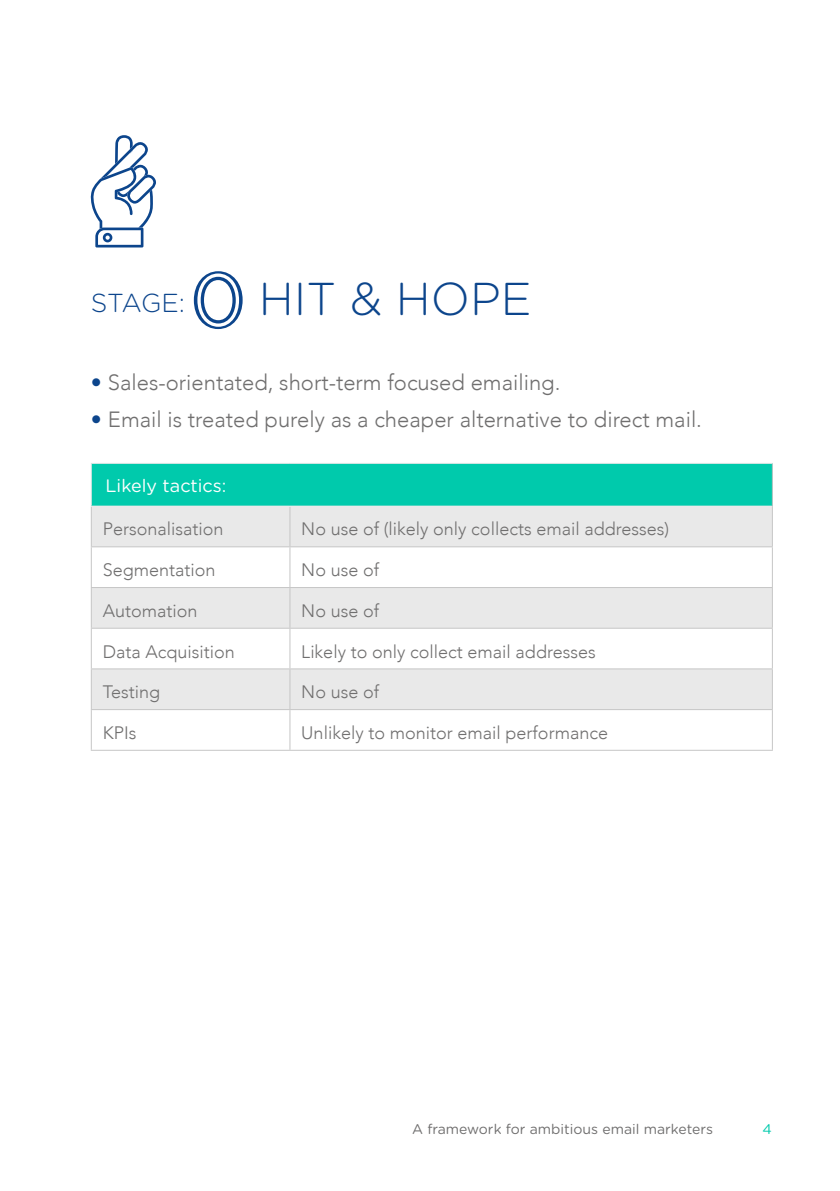
<style>
.page{position:relative;width:840px;height:1191px;background:#fff}
.page>*{position:absolute;margin:0;border:0;box-sizing:border-box;transform-origin:0 0}
.t1{font:300 46px "Gotham Rounded";color:#0c458c}
.t2{font:300 26px "Gotham Rounded";letter-spacing:-.025em;color:#0c458c}
.t3{font:300 22px "Avenir";color:#706f6f}
.t4{font:300 18px "Avenir";color:#706f6f}
.t5{font:18px "Gotham Rounded";color:#fff}
.t6{font:14px "Gotham Rounded";color:#706f6f}
.t7{font:14px "Gotham Rounded";color:#00caac}
.s1{color:#0c458c}
</style>
<div class="page">
<div style="left:91px;top:463px;width:681px;height:43px;background:#00caac"></div>
<svg style="left:92px;top:506px;width:679px;height:203px;fill:#e9e9e9"></svg>
<hr style="left:91px;top:506px;width:1px;height:40px;background:#c6c6c6">
<hr style="left:289px;top:506px;width:1px;height:40px;background:#c6c6c6">
<hr style="left:771px;top:506px;width:1px;height:40px;background:#c6c6c6">
<hr style="left:91px;top:546px;width:199px;height:1px;background:#c6c6c6">
<hr style="left:91px;top:547px;width:1px;height:40px;background:#c6c6c6">
<hr style="left:290px;top:546px;width:482px;height:1px;background:#c6c6c6">
<hr style="left:289px;top:547px;width:1px;height:40px;background:#c6c6c6">
<hr style="left:771px;top:547px;width:1px;height:40px;background:#c6c6c6">
<hr style="left:91px;top:587px;width:199px;height:1px;background:#c6c6c6">
<hr style="left:91px;top:588px;width:1px;height:39px;background:#c6c6c6">
<hr style="left:290px;top:587px;width:482px;height:1px;background:#c6c6c6">
<hr style="left:289px;top:588px;width:1px;height:39px;background:#c6c6c6">
<hr style="left:771px;top:588px;width:1px;height:39px;background:#c6c6c6">
<hr style="left:91px;top:627px;width:199px;height:1px;background:#c6c6c6">
<hr style="left:91px;top:628px;width:1px;height:40px;background:#c6c6c6">
<hr style="left:290px;top:627px;width:482px;height:1px;background:#c6c6c6">
<hr style="left:289px;top:628px;width:1px;height:40px;background:#c6c6c6">
<hr style="left:771px;top:628px;width:1px;height:40px;background:#c6c6c6">
<hr style="left:91px;top:668px;width:199px;height:1px;background:#c6c6c6">
<hr style="left:91px;top:669px;width:1px;height:40px;background:#c6c6c6">
<hr style="left:290px;top:668px;width:482px;height:1px;background:#c6c6c6">
<hr style="left:289px;top:669px;width:1px;height:40px;background:#c6c6c6">
<hr style="left:771px;top:669px;width:1px;height:40px;background:#c6c6c6">
<hr style="left:91px;top:709px;width:199px;height:1px;background:#c6c6c6">
<hr style="left:91px;top:710px;width:1px;height:40px;background:#c6c6c6">
<hr style="left:290px;top:709px;width:482px;height:1px;background:#c6c6c6">
<hr style="left:289px;top:710px;width:1px;height:40px;background:#c6c6c6">
<hr style="left:771px;top:710px;width:1px;height:40px;background:#c6c6c6">
<hr style="left:91px;top:750px;width:199px;height:1px;background:#c6c6c6">
<hr style="left:290px;top:750px;width:482px;height:1px;background:#c6c6c6">
<hr style="left:91px;top:463px;width:199px;height:1px;background:#e9e9e9">
<hr style="left:91px;top:464px;width:1px;height:41px;background:#e9e9e9">
<hr style="left:290px;top:463px;width:482px;height:1px;background:#e9e9e9">
<hr style="left:91px;top:505px;width:199px;height:1px;background:#e9e9e9">
<hr style="left:290px;top:505px;width:481px;height:1px;background:#e9e9e9">
<hr style="left:771px;top:464px;width:1px;height:42px;background:#c6c6c6">
<svg style="left:194px;top:271px;width:48px;height:58px"></svg>
<svg style="left:90px;top:135px;width:66px;height:112px"></svg>
<h2 class="t2" style="left:91px;top:286px;width:96px">STAGE:</h2>
<h1 class="t1" style="left:258px;top:268px;width:274px">HIT &amp; HOPE</h1>
<p class="t3" style="left:91px;top:369px;width:470px"><span class="s1">•</span> Sales-orientated, short-term focused emailing.</p>
<p class="t3" style="left:91px;top:407px;width:612px"><span class="s1">•</span> Email is treated purely as a cheaper alternative to direct mail.</p>
<p class="t5" style="left:105px;top:473px;width:122px">Likely tactics:</p>
<p class="t4" style="left:103px;top:518px;width:122px">Personalisation</p>
<p class="t4" style="left:301px;top:518px;width:369px">No use of (likely only collects email addresses)</p>
<p class="t4" style="left:103px;top:559px;width:114px">Segmentation</p>
<p class="t4" style="left:301px;top:559px;width:79px">No use of</p>
<p class="t4" style="left:103px;top:600px;width:96px">Automation</p>
<p class="t4" style="left:301px;top:600px;width:79px">No use of</p>
<p class="t4" style="left:103px;top:640px;width:134px">Data Acquisition</p>
<p class="t4" style="left:301px;top:640px;width:296px">Likely to only collect email addresses</p>
<p class="t4" style="left:103px;top:681px;width:59px">Testing</p>
<p class="t4" style="left:301px;top:681px;width:79px">No use of</p>
<p class="t4" style="left:103px;top:722px;width:35px">KPIs</p>
<p class="t4" style="left:301px;top:722px;width:308px">Unlikely to monitor email performance</p>
<p class="t6" style="left:412px;top:1119px;width:302px">A framework for ambitious email marketers</p>
<p class="t7" style="left:762px;top:1119px;width:11px">4</p>
</div>
